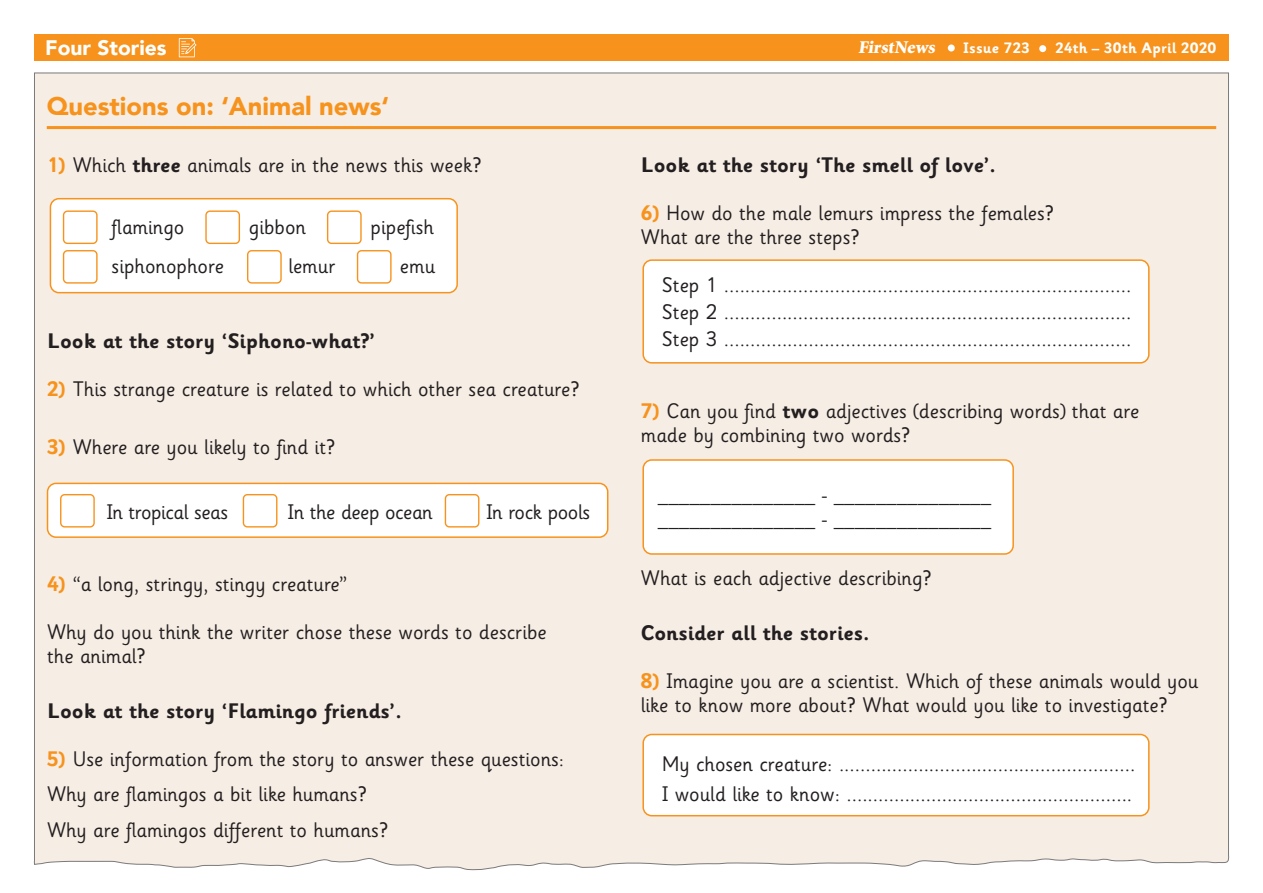
<style>
.page{position:relative;width:1263px;height:893px;background:#fff}
.page>*{position:absolute;margin:0;border:0;box-sizing:border-box;transform-origin:0 0}
.t1{font:900 25.5px "Avenir";color:#f7931d}
.Questions{font:21px/24px "Sassoon Infant Std";color:#231f20}
.Questions-2{font:700 21px "Sassoon Infant Std";color:#231f20}
.Questions-3{font:21px "Sassoon Infant Std";letter-spacing:-.02em;color:#231f20}
.t2{font:900 21px "Avenir";color:#fff}
.t3{font:900 18px "Minion Std";color:#fff}
.t4{font:700 15px "Sassoon Infant Std";letter-spacing:.025em;color:#fff}
.s1{font-weight:700;color:#f7931d}
.s2{font-weight:700}
</style>
<div class="page">
<div style="left:34px;top:72px;width:1195px;height:798px;background:#f6ede4"></div>
<div style="left:34px;top:34px;width:1195px;height:27px;background:#f7931d"></div>
<div style="left:948px;top:45px;width:7px;height:7px;background:#fff;border-radius:50%"></div>
<div style="left:1039px;top:45px;width:7px;height:7px;background:#fff;border-radius:50%"></div>
<svg style="left:179px;top:38px;width:17px;height:19px"></svg>
<div style="left:643px;top:460px;width:370px;height:94px;background:#fff;border-radius:9px"></div>
<div style="left:642px;top:459px;width:372px;height:96px;border:2px solid #f7931d;border-radius:9px"></div>
<div style="left:643px;top:734px;width:506px;height:82px;background:#fff;border-radius:9px"></div>
<div style="left:642px;top:734px;width:507px;height:82px;border:2px solid #f7931d;border-radius:9px"></div>
<div style="left:643px;top:260px;width:506px;height:103px;background:#fff;border-radius:9px"></div>
<div style="left:642px;top:259px;width:507px;height:105px;border:2px solid #f7931d;border-radius:9px"></div>
<div style="left:48px;top:483px;width:560px;height:54px;background:#fff;border-radius:9px"></div>
<div style="left:47px;top:483px;width:561px;height:55px;border:2px solid #f7931d;border-radius:9px"></div>
<div style="left:60px;top:494px;width:35px;height:33px;border:1px solid #f7931d;border-radius:4px"></div>
<div style="left:243px;top:494px;width:34px;height:33px;border:1px solid #f7931d;border-radius:4px"></div>
<div style="left:445px;top:494px;width:34px;height:33px;border:1px solid #f7931d;border-radius:4px"></div>
<div style="left:50px;top:199px;width:407px;height:94px;background:#fff;border-radius:9px"></div>
<div style="left:50px;top:198px;width:408px;height:95px;border:2px solid #f7931d;border-radius:9px"></div>
<hr style="left:47px;top:126px;width:1169px;height:3px;background:#f7931d">
<div style="left:63px;top:210px;width:35px;height:34px;border:1px solid #f7931d;border-radius:4px"></div>
<div style="left:63px;top:250px;width:35px;height:34px;border:1px solid #f7931d;border-radius:4px"></div>
<div style="left:247px;top:250px;width:35px;height:34px;border:1px solid #f7931d;border-radius:4px"></div>
<div style="left:357px;top:250px;width:35px;height:34px;border:1px solid #f7931d;border-radius:4px"></div>
<div style="left:205px;top:210px;width:35px;height:34px;border:1px solid #f7931d;border-radius:4px"></div>
<div style="left:327px;top:210px;width:35px;height:34px;border:1px solid #f7931d;border-radius:4px"></div>
<p class="t2" style="left:45px;top:30px;width:123px">Four Stories</p>
<p class="t3" style="left:858px;top:38px;width:81px">FirstNews</p>
<p class="t4" style="left:963px;top:39px;width:68px">Issue 723</p>
<p class="t4" style="left:1055px;top:39px;width:162px">24th – 30th April 2020</p>
<p class="t1" style="left:47px;top:84px;width:344px">Questions on: ‘Animal news‘</p>
<p class="Questions" style="left:47px;top:153px;width:436px"><span class="s1">1)</span> Which <span class="s2">three</span> animals are in the news this week?</p>
<p class="Questions" style="left:112px;top:215px;width:74px">flamingo</p>
<p class="Questions" style="left:249px;top:215px;width:59px">gibbon</p>
<p class="Questions" style="left:371px;top:215px;width:65px">pipefish</p>
<p class="Questions" style="left:112px;top:254px;width:114px">siphonophore</p>
<p class="Questions" style="left:288px;top:254px;width:49px">lemur</p>
<p class="Questions" style="left:400px;top:254px;width:37px">emu</p>
<p class="Questions-2" style="left:47px;top:328px;width:330px">Look at the story ‘Siphono-what?’</p>
<p class="Questions" style="left:47px;top:377px;width:534px"><span class="s1">2)</span> This strange creature is related to which other sea creature?</p>
<p class="Questions" style="left:47px;top:435px;width:290px"><span class="s1">3)</span> Where are you likely to find it?</p>
<p class="Questions-3" style="left:107px;top:499px;width:123px">In tropical seas</p>
<p class="Questions-3" style="left:288px;top:499px;width:146px">In the deep ocean</p>
<p class="Questions-3" style="left:486px;top:499px;width:105px">In rock pools</p>
<p class="Questions" style="left:47px;top:572px;width:301px"><span class="s1">4)</span> “a long, stringy, stingy creature”</p>
<p class="Questions" style="left:47px;top:620px;width:501px">Why do you think the writer chose these words to describe the animal?</p>
<p class="Questions-2" style="left:47px;top:698px;width:356px">Look at the story ‘Flamingo friends’.</p>
<p class="Questions" style="left:47px;top:747px;width:519px"><span class="s1">5)</span> Use information from the story to answer these questions:</p>
<p class="Questions" style="left:47px;top:782px;width:321px">Why are flamingos a bit like humans?</p>
<p class="Questions" style="left:47px;top:818px;width:343px">Why are flamingos different to humans?</p>
<p class="Questions-2" style="left:641px;top:152px;width:357px">Look at the story ‘The smell of love’.</p>
<p class="Questions" style="left:641px;top:201px;width:415px"><span class="s1">6)</span> How do the male lemurs impress the females?<br>What are the three steps?</p>
<p class="Questions" style="left:662px;top:273px;width:471px">Step 1 .............................................................................</p>
<p class="Questions" style="left:662px;top:300px;width:471px">Step 2 .............................................................................</p>
<p class="Questions" style="left:662px;top:327px;width:471px">Step 3 .............................................................................</p>
<p class="Questions" style="left:641px;top:399px;width:500px"><span class="s1">7)</span> Can you find <span class="s2">two</span> adjectives (describing words) that are made by combining two words?</p>
<p class="Questions" style="left:658px;top:483px;width:335px">_______________ - _______________</p>
<p class="Questions" style="left:658px;top:507px;width:335px">_______________ - _______________</p>
<p class="Questions" style="left:641px;top:566px;width:293px">What is each adjective describing?</p>
<p class="Questions-2" style="left:641px;top:620px;width:230px">Consider all the stories.</p>
<p class="Questions" style="left:641px;top:669px;width:559px"><span class="s1">8)</span> Imagine you are a scientist. Which of these animals would you like to know more about? What would you like to investigate?</p>
<p class="Questions" style="left:662px;top:752px;width:475px">My chosen creature: ........................................................</p>
<p class="Questions" style="left:662px;top:782px;width:472px">I would like to know: ......................................................</p>
</div>
